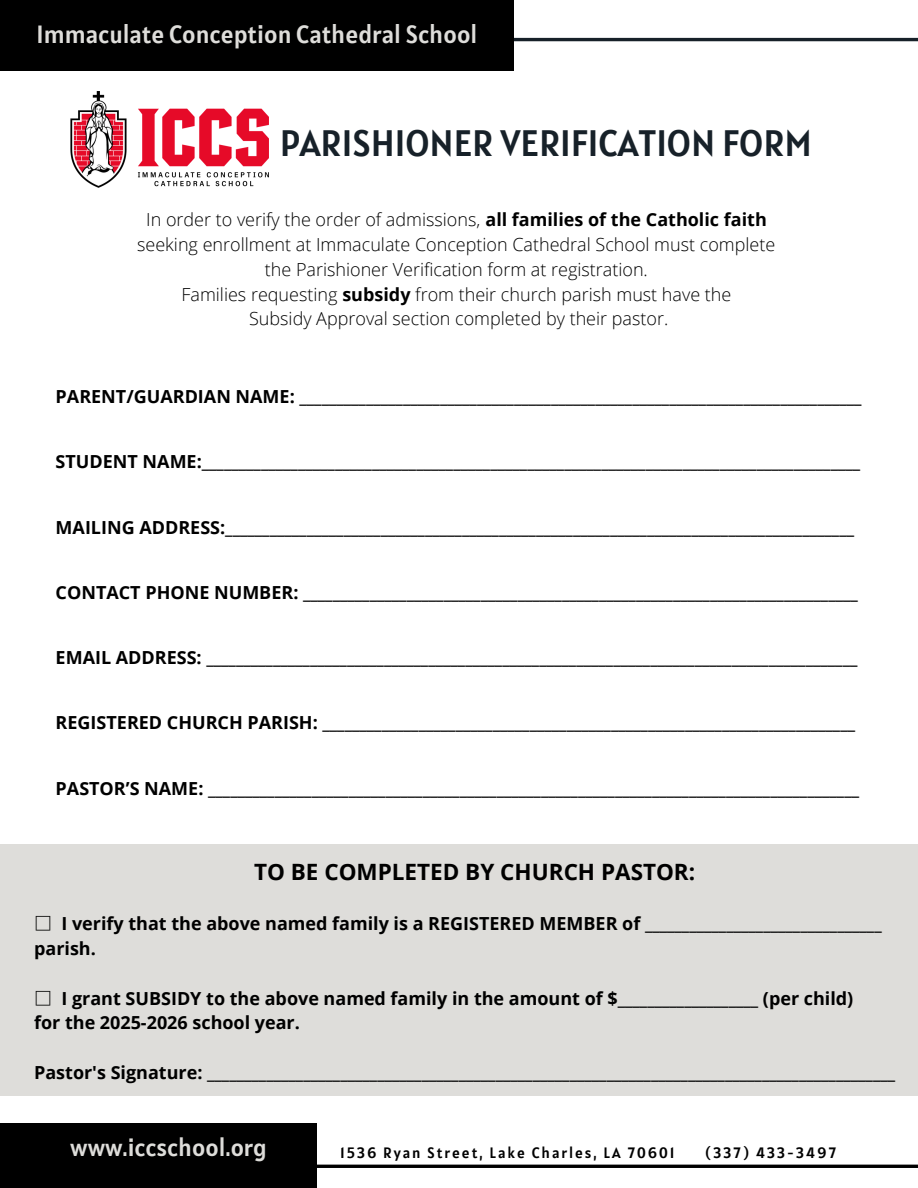
<style>
.page{position:relative;width:918px;height:1188px;background:#fff}
.page>*{position:absolute;margin:0;border:0;box-sizing:border-box;transform-origin:0 0}
.t1{font:36.6px "Alatsi";color:#172129}
.t2{font:24.75px "Alatsi";color:#deddda}
.t3{font:24.45px "Alatsi";color:#deddda}
.t4{font:700 22.5px "Open Sans";color:#000}
.t5{font:700 18px/24.8px "Open Sans";color:#000}
.t6{font:300 18px/24.8px "Open Sans";color:#000;text-align:center}
.t7{font:15px "Alatsi";letter-spacing:.13em;color:#000}
.s1{font-weight:700}
.s2{font-family:"Noto Sans CJ Ksc"}
</style>
<div class="page">
<hr style="left:287px;top:38px;width:631px;height:3px;background:#172129">
<div style="left:0;top:0;width:514px;height:71px;background:#000"></div>
<hr style="left:195px;top:1165px;width:723px;height:3px;background:#000">
<div style="left:0;top:1123px;width:316px;height:65px;background:#000"></div>
<div style="left:0;top:845px;width:918px;height:251px;background:#deddda"></div>
<img style="left:70px;top:91px;width:198px;height:97px">
<h4 class="t2" style="left:37px;top:18px;width:442px">Immaculate Conception Cathedral School</h4>
<h4 class="t1" style="left:280px;top:120px;width:534px">PARISHIONER VERIFICATION FORM</h4>
<h3 class="t6" style="left:137px;top:207px;width:640px">In order to verify the order of admissions, <span class="s1">all families of the Catholic faith </span>seeking enrollment at Immaculate Conception Cathedral School must complete the Parishioner Verification form at registration.<br>Families requesting <span class="s1">subsidy</span> from their church parish must have the<br>Subsidy Approval section completed by their pastor.</h3>
<p class="t5" style="left:56px;top:384px;width:808px">PARENT/GUARDIAN NAME: ____________________________________________________________________________</p>
<h1 class="t5" style="left:56px;top:449px;width:806px">STUDENT NAME:_________________________________________________________________________________________</h1>
<h6 class="t5" style="left:56px;top:514px;width:800px">MAILING ADDRESS:_____________________________________________________________________________________</h6>
<h4 class="t5" style="left:56px;top:579px;width:804px">CONTACT PHONE NUMBER: ___________________________________________________________________________</h4>
<h4 class="t5" style="left:56px;top:645px;width:803px">EMAIL ADDRESS: ________________________________________________________________________________________</h4>
<h4 class="t5" style="left:56px;top:710px;width:801px">REGISTERED CHURCH PARISH: ________________________________________________________________________</h4>
<h4 class="t5" style="left:56px;top:775px;width:805px">PASTOR’S NAME: ________________________________________________________________________________________</h4>
<p class="t4" style="left:254px;top:856px;width:443px">TO BE COMPLETED BY CHURCH PASTOR:</p>
<h2 class="t5" style="left:34px;top:911px;width:849px"><span class="s2">□</span> I verify that the above named family is a REGISTERED MEMBER of ________________________________ parish.</h2>
<h5 class="t5" style="left:34px;top:985px;width:821px"><span class="s2">□</span> I grant SUBSIDY to the above named family in the amount of $___________________ (per child) for the 2025-2026 school year.</h5>
<h5 class="t5" style="left:34px;top:1059px;width:863px">Pastor's Signature: _____________________________________________________________________________________________</h5>
<p class="t3" style="left:70px;top:1131px;width:198px">www.iccschool.org</p>
<h5 class="t7" style="left:340px;top:1143px;width:336px">1536 Ryan Street, Lake Charles, LA 70601</h5>
<h5 class="t7" style="left:705px;top:1143px;width:132px">(337) 433-3497</h5>
</div>
